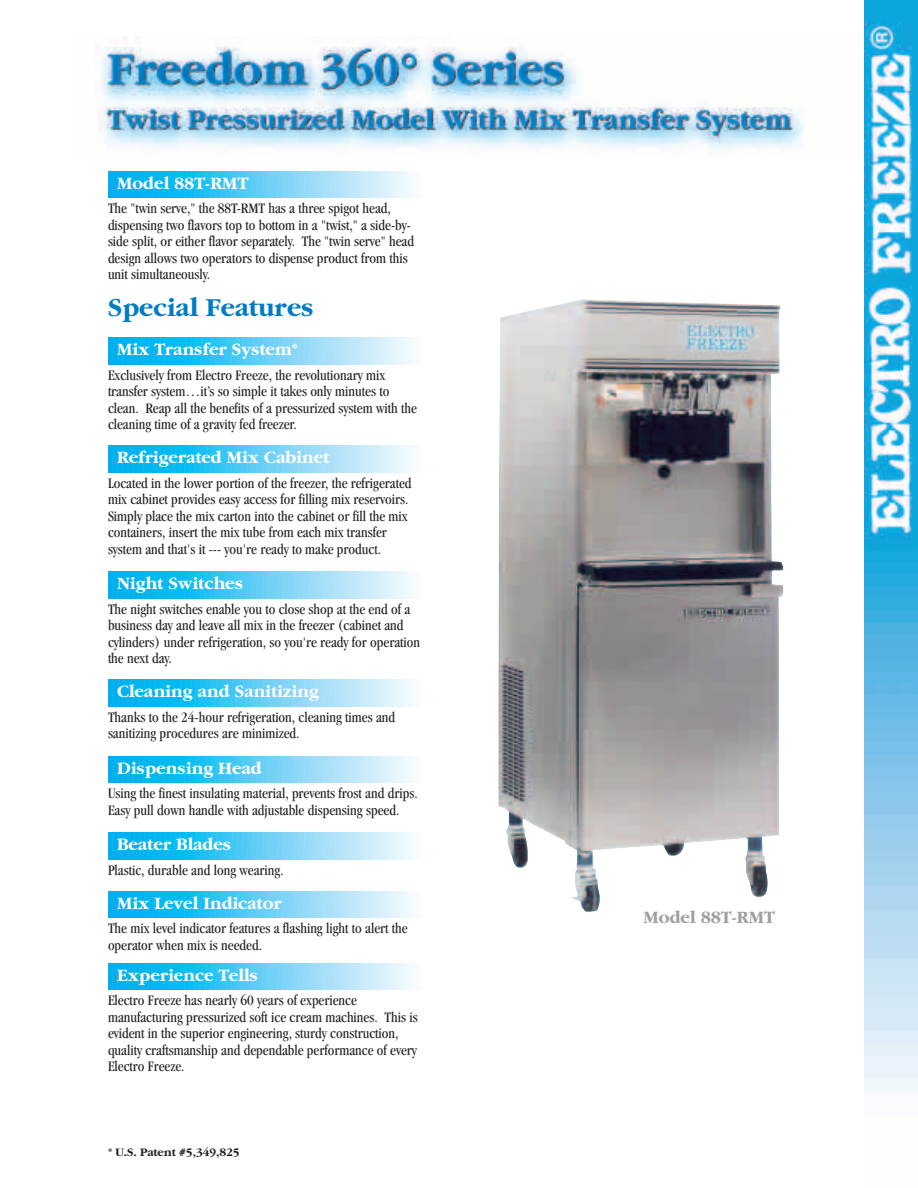
<style>
.page{position:relative;width:918px;height:1188px;background:#fff}
.page>*{position:absolute;margin:0;border:0;box-sizing:border-box;transform-origin:0 0}
.t1{font:700 27px "Garamond";color:#007cc2}
.t2{font:700 18px "Garamond";color:#fff}
.t3{font:700 18px "Garamond";color:#9d9fa2}
.t4{font:condensed 15px/16.5px "Garamond";color:#231f20}
.t5{font:700 12px "Garamond";color:#231f20}
</style>
<div class="page">
<img style="left:98px;top:36px;width:706px;height:114px">
<img style="left:498px;top:299px;width:286px;height:613px">
<img style="left:864px;top:0;width:54px;height:1091px">
<svg style="left:108px;top:171px;width:305px;height:27px;background:#65d0f5"></svg>
<svg style="left:108px;top:338px;width:305px;height:26px;background:#65d0f5"></svg>
<svg style="left:108px;top:446px;width:305px;height:26px;background:#65d0f5"></svg>
<svg style="left:108px;top:572px;width:305px;height:26px;background:#65d0f5"></svg>
<svg style="left:108px;top:680px;width:305px;height:26px;background:#65d0f5"></svg>
<svg style="left:108px;top:756px;width:306px;height:27px;background:#65d0f5"></svg>
<svg style="left:108px;top:832px;width:306px;height:28px;background:#65d0f5"></svg>
<svg style="left:108px;top:891px;width:306px;height:27px;background:#65d0f5"></svg>
<svg style="left:108px;top:963px;width:306px;height:27px;background:#65d0f5"></svg>
<p class="t2" style="left:117px;top:176px;width:133px">Model 88T-RMT</p>
<p class="t4" style="left:108px;top:201px;width:308px">The "twin serve," the 88T-RMT has a three spigot head, dispensing two flavors top to bottom in a "twist," a side-by&shy;side split, or either flavor separately. The "twin serve" head design allows two operators to dispense product from this unit simultaneously.</p>
<h1 class="t1" style="left:108px;top:297px;width:207px">Special Features</h1>
<p class="t2" style="left:117px;top:343px;width:182px">Mix Transfer System*</p>
<p class="t4" style="left:108px;top:368px;width:310px">Exclusively from Electro Freeze, the revolutionary mix transfer system…it’s so simple it takes only minutes to clean. Reap all the benefits of a pressurized system with the cleaning time of a gravity fed freezer.</p>
<p class="t2" style="left:117px;top:451px;width:214px">Refrigerated Mix Cabinet</p>
<p class="t4" style="left:108px;top:476px;width:305px">Located in the lower portion of the freezer, the refrigerated mix cabinet provides easy access for filling mix reservoirs.<br>Simply place the mix carton into the cabinet or fill the mix containers, insert the mix tube from each mix transfer system and that's it --- you're ready to make product.</p>
<p class="t2" style="left:117px;top:577px;width:127px">Night Switches</p>
<p class="t4" style="left:108px;top:602px;width:314px">The night switches enable you to close shop at the end of a business day and leave all mix in the freezer (cabinet and cylinders) under refrigeration, so you're ready for operation the next day.</p>
<p class="t2" style="left:117px;top:685px;width:203px">Cleaning and Sanitizing</p>
<p class="t4" style="left:108px;top:710px;width:289px">Thanks to the 24-hour refrigeration, cleaning times and sanitizing procedures are minimized.</p>
<p class="t2" style="left:117px;top:761px;width:146px">Dispensing Head</p>
<p class="t4" style="left:108px;top:786px;width:311px">Using the finest insulating material, prevents frost and drips.<br>Easy pull down handle with adjustable dispensing speed.</p>
<p class="t2" style="left:117px;top:838px;width:116px">Beater Blades</p>
<p class="t4" style="left:108px;top:863px;width:177px">Plastic, durable and long wearing.</p>
<p class="t2" style="left:117px;top:896px;width:166px">Mix Level Indicator</p>
<p class="t4" style="left:108px;top:921px;width:301px">The mix level indicator features a flashing light to alert the operator when mix is needed.</p>
<p class="t2" style="left:117px;top:968px;width:142px">Experience Tells</p>
<p class="t4" style="left:108px;top:993px;width:311px">Electro Freeze has nearly 60 years of experience manufacturing pressurized soft ice cream machines. This is evident in the superior engineering, sturdy construction, quality craftsmanship and dependable performance of every Electro Freeze.</p>
<p class="t5" style="left:108px;top:1147px;width:133px">* U.S. Patent #5,349,825</p>
<p class="t3" style="left:644px;top:910px;width:133px">Model 88T-RMT</p>
</div>
